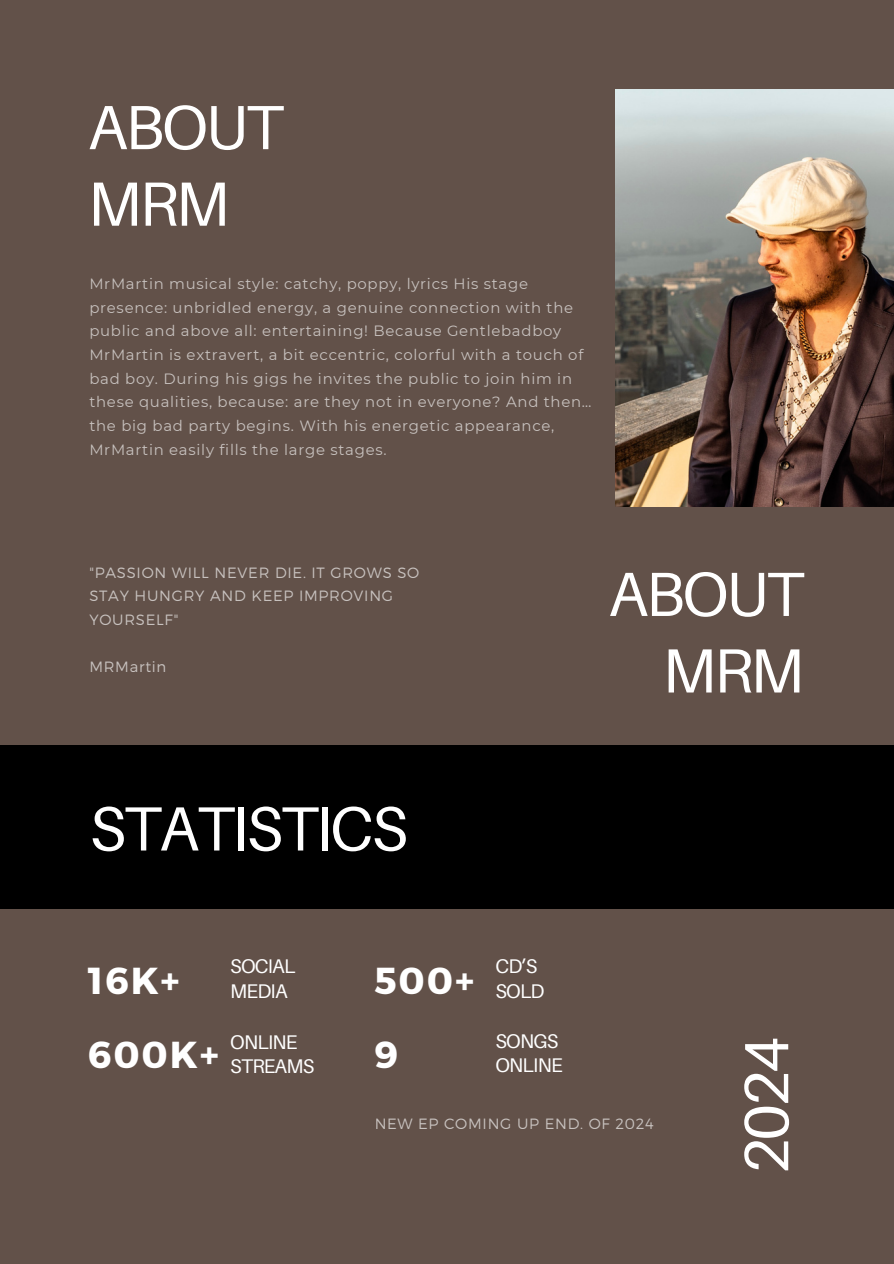
<style>
.page{position:relative;width:894px;height:1264px;background:#fff}
.page>*{position:absolute;margin:0;border:0;box-sizing:border-box;transform-origin:0 0}
.t1{font:62.4px/76.5px "Aileron";letter-spacing:-.04em;color:#fff}
.t2{font:700 37.5px "Montserrat";letter-spacing:.05em;color:#fff}
.t3{font:19.8px/24.2px "Aileron";letter-spacing:-.04em;color:#fff}
.t4{font:14.85px/23.7px "Montserrat";letter-spacing:.05em;color:#fff}
.t5{font:300 14.85px/23.7px "Montserrat";letter-spacing:.05em;color:#fff}
</style>
<div class="page">
<div style="left:0;top:0;width:893px;height:1263px;background:#625149"></div>
<img style="left:615px;top:89px;width:278px;height:418px">
<div style="left:0;top:745px;width:893px;height:163px;background:#000"></div>
<p class="t1" style="left:88px;top:88px;width:197px">ABOUT<br>MRM</p>
<p class="t4" style="left:89px;top:272px;width:503px">MrMartin musical style: catchy, poppy, lyrics His stage presence: unbridled energy, a genuine connection with the public and above all: entertaining! Because Gentlebadboy MrMartin is extravert, a bit eccentric, colorful with a touch of bad boy. During his gigs he invites the public to join him in these qualities, because: are they not in everyone? And then… the big bad party begins. With his energetic appearance, MrMartin easily fills the large stages.</p>
<p class="t5" style="left:89px;top:560px;width:331px">"PASSION WILL NEVER DIE. IT GROWS SO<br>STAY HUNGRY AND KEEP IMPROVING<br>YOURSELF"</p>
<p class="t5" style="left:89px;top:654px;width:79px">MRMartin</p>
<p class="t1" style="left:608px;top:554px;width:197px;text-align:right">ABOUT<br>MRM</p>
<h4 class="t1" style="left:89px;top:789px;width:320px">STATISTICS</h4>
<h1 class="t3" style="left:230px;top:953px;width:67px">SOCIAL<br>MEDIA</h1>
<h1 class="t3" style="left:495px;top:953px;width:51px">CD’S<br>SOLD</h1>
<h1 class="t3" style="left:230px;top:1029px;width:86px">ONLINE<br>STREAMS</h1>
<h3 class="t3" style="left:495px;top:1028px;width:69px">SONGS<br>ONLINE</h3>
<h3 class="t2" style="left:88px;top:956px;width:93px">16K+</h3>
<h2 class="t2" style="left:374px;top:956px;width:101px">500+</h2>
<h2 class="t2" style="left:88px;top:1030px;width:133px">600K+</h2>
<h3 class="t2" style="left:374px;top:1030px;width:25px">9</h3>
<p class="t5" style="left:374px;top:1110px;width:281px">NEW EP COMING UP END. OF 2024</p>
<p class="t1" style="left:726px;top:1174px;width:139px;rotate:-90deg">2024</p>
</div>
